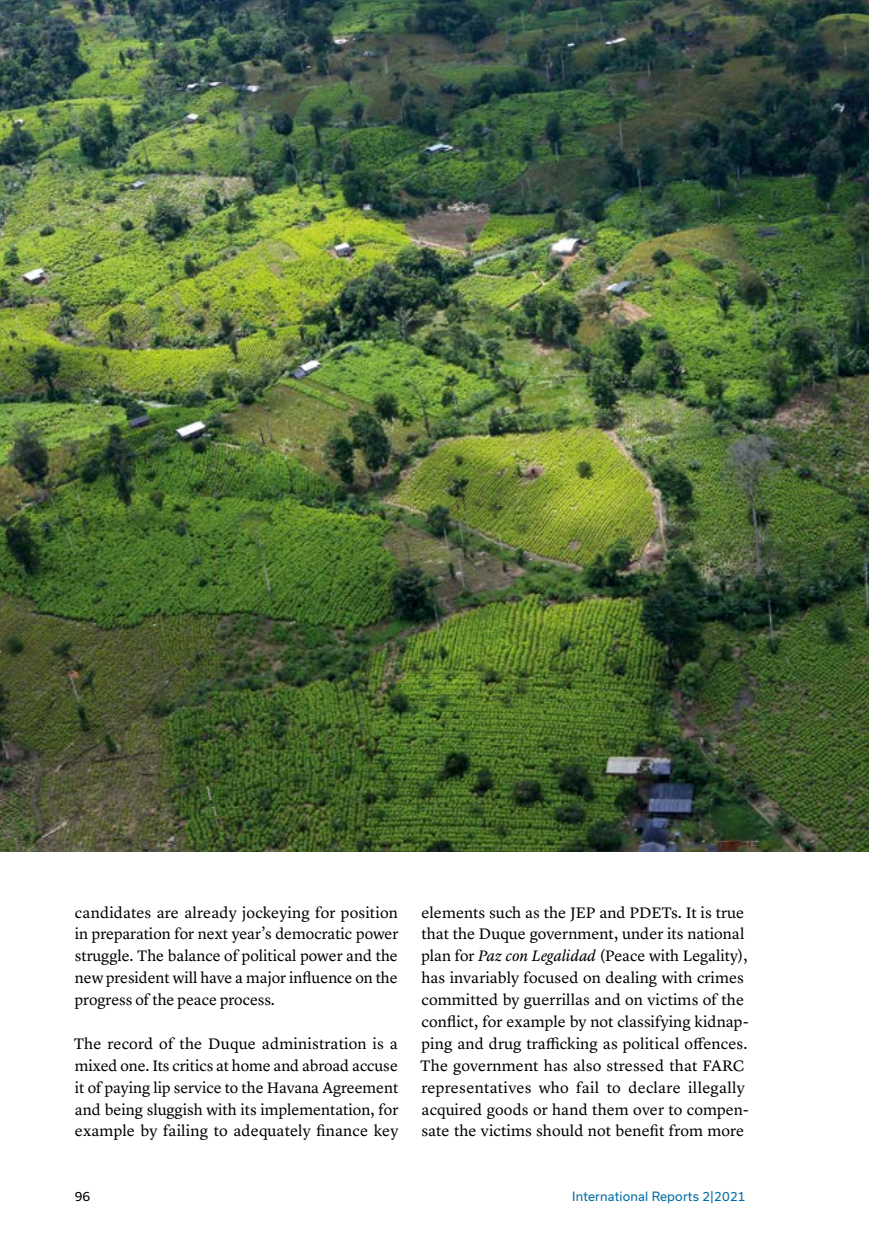
<style>
.page{position:relative;width:869px;height:1246px;background:#fff}
.page>*{position:absolute;margin:0;border:0;box-sizing:border-box;transform-origin:0 0}
.Paragraph{font:15.75px/21.9px "Lyon Text";color:#000;text-align:justify}
.t1{font:12.25px "Usual";letter-spacing:.015em;color:#006ca6}
.t2{font:12.25px "Usual";color:#000}
.s1{font-style:italic}
</style>
<div class="page">
<img style="left:0;top:0;width:868px;height:851px">
<p class="Paragraph" style="left:75px;top:899px;width:325px">candidates are already jockeying for position in preparation for next year’s democratic power struggle. The balance of political power and the new president will have a major influence on the progress of the peace process.</p>
<p class="Paragraph" style="left:74px;top:1031px;width:326px">The record of the Duque administration is a mixed one. Its critics at home and abroad accuse it of paying lip service to the Havana Agreement and being sluggish with its implementation, for example by failing to adequately finance key</p>
<p class="Paragraph" style="left:420px;top:899px;width:330px;text-align:left">elements such as the JEP and PDETs. It is true that the Duque government, under its national plan for <span class="s1">Paz con Legalidad</span> (Peace with Legality), has invariably focused on dealing with crimes committed by guerrillas and on victims of the conflict, for example by not classifying kidnap&shy;ping and drug trafficking as political offences.<br>The government has also stressed that FARC representatives who fail to declare illegally acquired goods or hand them over to compen&shy;sate the victims should not benefit from more</p>
<p class="t2" style="left:75px;top:1188px;width:17px">96</p>
<p class="t1" style="left:572px;top:1188px;width:175px">International Reports 2|2021</p>
</div>
